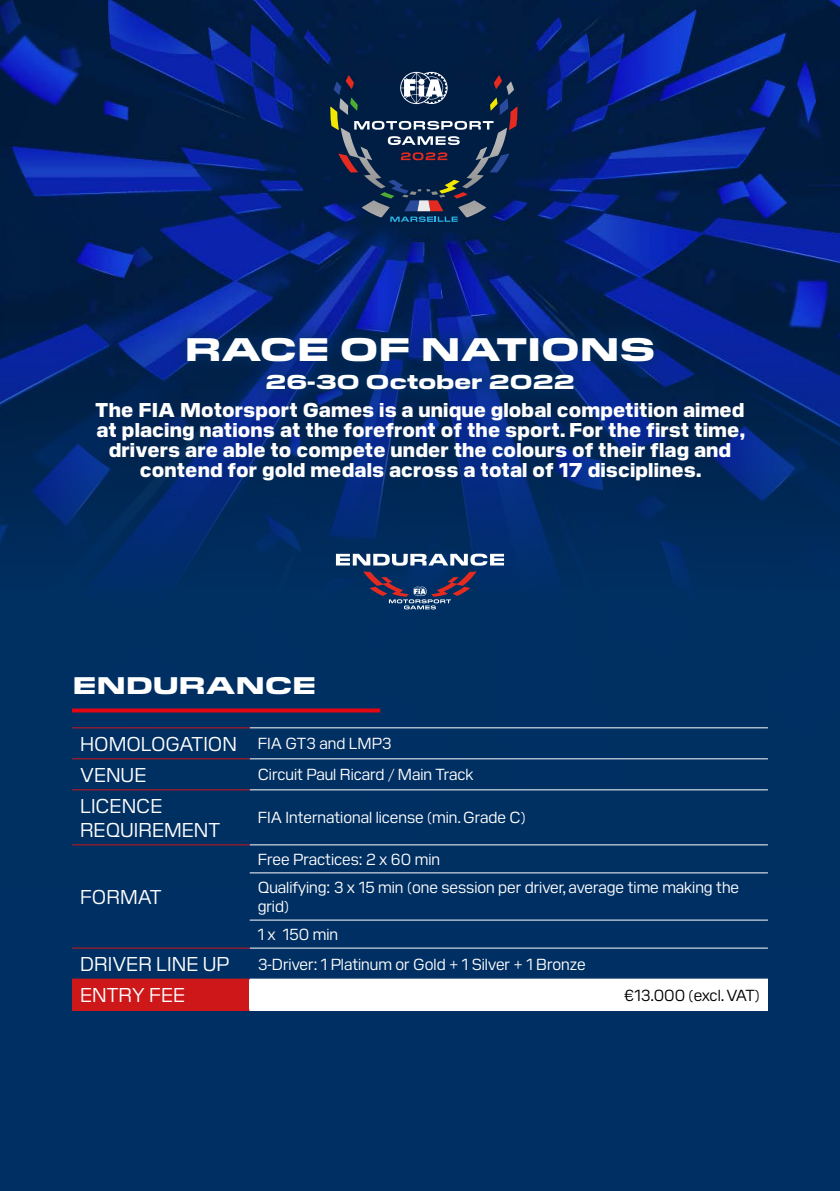
<style>
.page{position:relative;width:840px;height:1191px;background:#fff}
.page>*{position:absolute;margin:0;border:0;box-sizing:border-box;transform-origin:0 0}
.t1{font:800 32.6px "Pilat Extended";letter-spacing:.04em;color:#fff}
.t2{font:800 24px "Pilat Extended";letter-spacing:.04em;color:#fff}
.t3{font:800 20px/20px "Pilat";letter-spacing:.04em;color:#fff;text-align:center}
.t4{font:20px/24px "Pilat";color:#fff}
.t5{font:800 20px "Pilat Extended";letter-spacing:.04em;color:#fff}
.t6{font:16px/28px "Pilat";color:#fff}
.t7{font:16px "Pilat";letter-spacing:-.015em;color:#000}
.s1{font-size:20px}
</style>
<div class="page">
<div style="left:0;top:162px;width:839px;height:1029px;background:#003063"></div>
<img style="left:0;top:0;width:839px;height:874px">
<svg style="left:363px;top:571px;width:113px;height:38px"></svg>
<svg style="left:336px;top:553px;width:167px;height:12px"></svg>
<div style="left:171px;top:322px;width:497px;height:55px;background:#003063;opacity:.75"></div>
<div style="left:251px;top:359px;width:337px;height:45px;background:#003063;opacity:.75"></div>
<svg style="left:72px;top:708px;width:308px;height:4px"></svg>
<div style="left:72px;top:979px;width:177px;height:31px;background:#cd1719"></div>
<div style="left:249px;top:979px;width:518px;height:31px;background:#fff"></div>
<hr style="left:249px;top:727px;width:518px;height:1px;background:#fff">
<hr style="left:249px;top:758px;width:518px;height:1px;background:#fff">
<hr style="left:249px;top:789px;width:518px;height:1px;background:#fff">
<hr style="left:249px;top:844px;width:518px;height:1px;background:#fff">
<hr style="left:249px;top:872px;width:518px;height:1px;background:#fff">
<hr style="left:249px;top:919px;width:518px;height:1px;background:#fff">
<hr style="left:249px;top:947px;width:518px;height:1px;background:#fff">
<hr style="left:249px;top:978px;width:518px;height:1px;background:#fff">
<hr style="left:72px;top:727px;width:177px;height:1px;background:#cd1719">
<hr style="left:72px;top:758px;width:177px;height:1px;background:#cd1719">
<hr style="left:72px;top:789px;width:177px;height:1px;background:#cd1719">
<hr style="left:72px;top:844px;width:177px;height:1px;background:#cd1719">
<hr style="left:72px;top:947px;width:177px;height:1px;background:#cd1719">
<hr style="left:72px;top:978px;width:177px;height:1px;background:#cd1719">
<svg style="left:330px;top:72px;width:187px;height:150px;background:#243858"></svg>
<h1 class="t1" style="left:185px;top:325px;width:470px">RACE OF NATIONS</h1>
<p class="t5" style="left:265px;top:367px;width:310px">26-30 October 2022</p>
<p class="t3" style="left:96px;top:398px;width:650px">The FIA Motorsport Games is a unique global competition aimed at placing nations at the forefront of the sport. For the first time, drivers are able to compete under the colours of their flag and contend for gold medals across a total of 17 disciplines.</p>
<h2 class="t2" style="left:73px;top:668px;width:244px">ENDURANCE</h2>
<p class="t6" style="left:80px;top:728px;width:313px"><span class="s1">HOMOLOGATION</span> FIA GT3 and LMP3</p>
<p class="t4" style="left:80px;top:761px;width:68px">VENUE</p>
<p class="t6" style="left:257px;top:759px;width:217px">Circuit Paul Ricard / Main Track</p>
<p class="t4" style="left:80px;top:792px;width:141px">LICENCE<br>REQUIREMENT</p>
<p class="t6" style="left:257px;top:802px;width:269px">FIA International license (min. Grade C)</p>
<p class="t4" style="left:80px;top:883px;width:83px">FORMAT</p>
<p class="t6" style="left:257px;top:844px;width:482px">Free Practices: 2 x 60 min<br>Qualifying: 3 x 15 min (one session per driver, average time making the</p>
<p class="t6" style="left:257px;top:891px;width:82px">grid)<br>1 x 150 min</p>
<p class="t4" style="left:80px;top:950px;width:150px">DRIVER LINE UP</p>
<p class="t6" style="left:257px;top:948px;width:329px">3-Driver: 1 Platinum or Gold + 1 Silver + 1 Bronze</p>
<p class="t4" style="left:80px;top:981px;width:107px">ENTRY FEE</p>
<p class="t7" style="left:624px;top:983px;width:137px">€13.000 (excl. VAT)</p>
</div>
